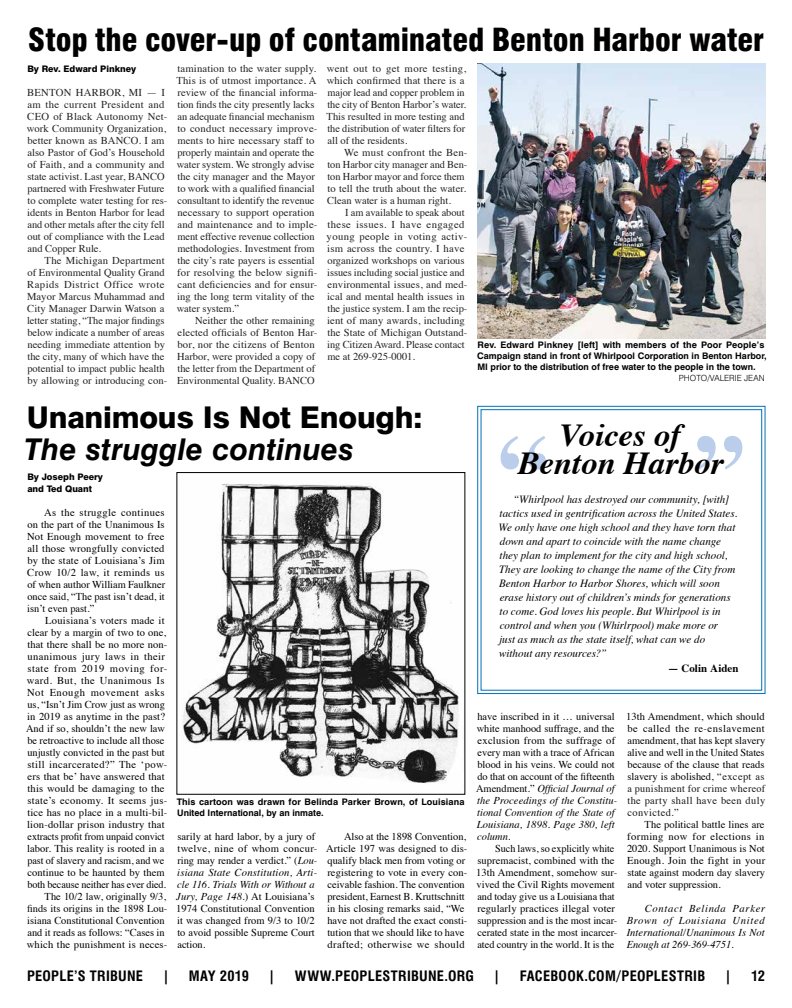
<style>
.page{position:relative;width:792px;height:1008px;background:#fff}
.page>*{position:absolute;margin:0;border:0;box-sizing:border-box;transform-origin:0 0}
.t1{font:700 100px "Times";color:#bacdea}
.t2{font:italic 700 32px/28px "Times";letter-spacing:-.005em;color:#000;text-align:center}
.t3{font:900 condensed 31px "Swiss 721 BT";letter-spacing:-.005em;color:#000}
.t4{font:800 30px "Swiss 721 BT";letter-spacing:-.005em;color:#000}
.t5{font:italic 700 30px "Swiss 721 BT";letter-spacing:.005em;color:#000}
.t6{font:700 condensed 14px "Swiss 721 BT";letter-spacing:.02em;color:#000}
.t7{font:italic 11px/14px "Times";color:#000}
.t8{font:700 11px "Times";color:#000}
.t9{font:10.5px/12px "Times";color:#000}
.t10{font:10.5px/12px "Times";color:#222}
.t11{font:italic 10.5px/12px "Times";letter-spacing:.005em;color:#000;text-align:justify}
.t12{font:700 9px/11px "Swiss 721 BT";color:#000}
.t13{font:800 9px/12px "Swiss 721 BT";color:#000}
.t14{font:300 8.5px "Swiss 721 BT";color:#000}
.s1{font-style:italic}
.s2{color:#181818}
</style>
<div class="page">
<img style="left:182px;top:483px;width:277px;height:300px">
<svg style="left:477px;top:406px;width:289px;height:288px"></svg>
<div style="left:481px;top:409px;width:281px;height:282px;border:1px solid #0072bc"></div>
<img style="left:477px;top:63px;width:288px;height:275px">
<h3 class="t3" style="left:28px;top:21px;width:737px">Stop the cover-up of contaminated Benton Harbor water</h3>
<p class="t13" style="left:27px;top:63px;width:110px">By Rev. Edward Pinkney</p>
<p class="t10" style="left:27px;top:86px;width:142px">BENTON HARBOR, MI — I am the current President and<br>CEO of Black Autonomy Net&shy;work Community Organization, better known as BANCO. I am also Pastor of God’s Household of Faith, and a community and state activist. Last year, BANCO partnered with Freshwater Future to complete water testing for res&shy;idents in Benton Harbor for lead and other metals after the city fell out of compliance with the Lead and Copper Rule.</p>
<p class="t10" style="left:27px;top:254px;width:142px;text-indent:18px">The Michigan Department of Environmental Quality Grand<br>Rapids District Office wrote<br>Mayor Marcus Muhammad and<br>City Manager Darwin Watson a letter stating, “The major findings below indicate a number of areas needing immediate attention by the city, many of which have the potential to impact public health by allowing or introducing con-</p>
<p class="t10" style="left:177px;top:62px;width:142px">tamination to the water supply.<br>This is of utmost importance. A review of the financial informa&shy;tion finds the city presently lacks an adequate financial mechanism to conduct necessary improve&shy;ments to hire necessary staff to properly maintain and operate the water system. We strongly advise the city manager and the Mayor to work with a qualified financial consultant to identify the revenue necessary to support operation and maintenance and to imple&shy;ment effective revenue collection methodologies. Investment from the city’s rate payers is essential for resolving the below signifi&shy;cant deficiencies and for ensur&shy;ing the long term vitality of the water system.”</p>
<p class="t10" style="left:177px;top:314px;width:142px;text-indent:18px">Neither the other remaining elected officials of Benton Har&shy;bor, nor the citizens of Benton<br>Harbor, were provided a copy of the letter from the Department of<br>Environmental Quality. BANCO</p>
<p class="t10" style="left:327px;top:62px;width:141px">went out to get more testing, which confirmed that there is a major lead and copper problem in the city of Benton Harbor’s water.<br>This resulted in more testing and the distribution of water filters for all of the residents.</p>
<p class="t10" style="left:327px;top:146px;width:142px;text-indent:17px">We must confront the Ben&shy;ton Harbor city manager and Ben&shy;ton Harbor mayor and force them to tell the truth about the water.<br>Clean water is a human right.</p>
<p class="t10" style="left:327px;top:206px;width:142px;text-indent:18px">I am available to speak about these issues. I have engaged young people in voting activ&shy;ism across the country. I have organized workshops on various issues including social justice and environmental issues, and med&shy;ical and mental health issues in the justice system. I am the recip&shy;ient of many awards, including the State of Michigan Outstand&shy;ing Citizen Award. Please contact me at 269-925-0001.</p>
<h3 class="t4" style="left:27px;top:399px;width:397px">Unanimous Is Not Enough:</h3>
<h3 class="t5" style="left:24px;top:431px;width:331px">The struggle continues</h3>
<p class="t13" style="left:27px;top:471px;width:77px">By Joseph Peery and Ted Quant</p>
<p class="t9" style="left:27px;top:506px;width:140px;text-align:justify;text-indent:17px">As the struggle continues on the part of the Unanimous Is Not Enough movement to free all those wrongfully convicted by the state of Louisiana’s Jim Crow 10/2 law, it reminds us of when author William Faulkner once said, “The past isn’t dead, it isn’t even past.”</p>
<p class="t9" style="left:26px;top:614px;width:143px;text-align:right">Louisiana’s voters made it clear by a margin of two to one, that there shall be no more non&shy;unanimous jury laws in their state from 2019 moving for&shy;ward. But, the Unanimous Is<br>Not Enough movement asks us, “Isn’t Jim Crow just as wrong in 2019 as anytime in the past?<br>And if so, shouldn’t the new law be retroactive to include all those unjustly convicted in the past but still incarcerated?” The ‘pow&shy;ers that be’ have answered that this would be damaging to the state’s economy. It seems jus&shy;tice has no place in a multi-bil&shy;lion-dollar prison industry that extracts profit from unpaid convict labor. This reality is rooted in a past of slavery and racism, and we continue to be haunted by them both because neither has ever died.<br>The 10/2 law, originally 9/3, finds its origins in the 1898 Lou&shy;isiana Constitutional Convention and it reads as follows: “Cases in which the punishment is neces-</p>
<p class="t12" style="left:177px;top:796px;width:289px">This cartoon was drawn for Belinda Parker Brown, of Louisiana<br>United International, by an inmate.</p>
<p class="t9" style="left:176px;top:830px;width:143px">sarily at hard labor, by a jury of twelve, nine of whom concur&shy;ring may render a verdict.” (<span class="s1">Lou&shy;isiana State Constitution, Arti&shy;cle 116. Trials With or Without a<br>Jury, Page 148</span>.) At Louisiana’s<br>1974 Constitutional Convention it was changed from 9/3 to 10/2 to avoid possible Supreme Court action.</p>
<p class="t9" style="left:326px;top:830px;width:143px;text-indent:18px">Also at the 1898 Convention,<br>Article 197 was designed to dis&shy;qualify black men from voting or registering to vote in every con&shy;ceivable fashion. The convention president, Earnest B. Kruttschnitt in his closing remarks said, “We have not drafted the exact consti&shy;tution that we should like to have drafted; otherwise we should</p>
<p class="t12" style="left:477px;top:340px;width:291px">Rev. Edward Pinkney [left] with members of the Poor People’s<br>Campaign stand in front of Whirlpool Corporation in Benton Harbor,<br>MI prior to the distribution of free water to the people in the town.</p>
<p class="t14" style="left:679px;top:373px;width:87px">PHOTO/VALERIE JEAN</p>
<h2 class="t2" style="left:518px;top:418px;width:207px">Voices of<br>Benton Harbor</h2>
<h1 class="t1" style="left:497px;top:375px;width:52px">“</h1>
<h1 class="t1" style="left:694px;top:375px;width:51px">”</h1>
<p class="t7" style="left:499px;top:492px;width:240px;text-indent:15px">“Whirlpool has destroyed our community, [with] tactics used in gentrification across the United States.<br>We only have one high school and they have torn that down and apart to coincide with the name change they plan to implement for the city and high school, They are looking to change the name of the City from Benton Harbor to Harbor Shores, which will soon erase history out of children’s minds for generations to come. God loves his people. But Whirlpool is in control and when you (Whirlrpool) make more or<br>just as much as the state itself, what can we do without any resources?”</p>
<p class="t8" style="left:668px;top:658px;width:72px">— Colin Aiden</p>
<p class="t9" style="left:476px;top:710px;width:143px">have inscribed in it … universal white manhood suffrage, and the exclusion from the suffrage of every man with a trace of African blood in his veins. We could not do that on account of the fifteenth<br>Amendment.” <span class="s1">Official Journal of the Proceedings of the Constitu&shy;tional Convention of the State of<br>Louisiana, 1898. Page 380, left column.</span></p>
<p class="t9" style="left:476px;top:842px;width:143px;text-indent:19px">Such laws, so explicitly white supremacist, combined with the<br>13th Amendment, somehow sur&shy;vived the Civil Rights movement and today give us a Louisiana that regularly practices illegal voter suppression and is the most incar&shy;cerated state in the most incarcer&shy;ated country in the world. It is the</p>
<p class="t9" style="left:626px;top:710px;width:141px;text-align:justify">13th Amendment, which should be called the re-enslavement amendment, that has kept slavery alive and well in the United States because of the clause that reads slavery is abolished, <span class="s2">“except as a punishment for crime whereof the party shall have been duly convicted.”</span></p>
<p class="t9" style="left:627px;top:818px;width:140px;text-align:justify;text-indent:18px">The political battle lines are forming now for elections in 2020. Support Unanimous is Not Enough. Join the fight in your state against modern day slavery and voter suppression.</p>
<p class="t11" style="left:627px;top:902px;width:140px;text-indent:18px">Contact Belinda Parker Brown of Louisiana United International/Unanimous Is Not Enough at 269-369-4751.</p>
<h3 class="t6" style="left:27px;top:968px;width:118px">PEOPLE’S TRIBUNE</h3>
<h3 class="t6" style="left:162px;top:968px;width:9px">|</h3>
<h3 class="t6" style="left:189px;top:968px;width:62px">MAY 2019</h3>
<h3 class="t6" style="left:268px;top:968px;width:9px">|</h3>
<h3 class="t6" style="left:295px;top:968px;width:181px">WWW.PEOPLESTRIBUNE.ORG</h3>
<h3 class="t6" style="left:493px;top:968px;width:9px">|</h3>
<h3 class="t6" style="left:520px;top:968px;width:187px">FACEBOOK.COM/PEOPLESTRIB</h3>
<h3 class="t6" style="left:725px;top:968px;width:9px">|</h3>
<h3 class="t6" style="left:751px;top:968px;width:15px">12</h3>
</div>
